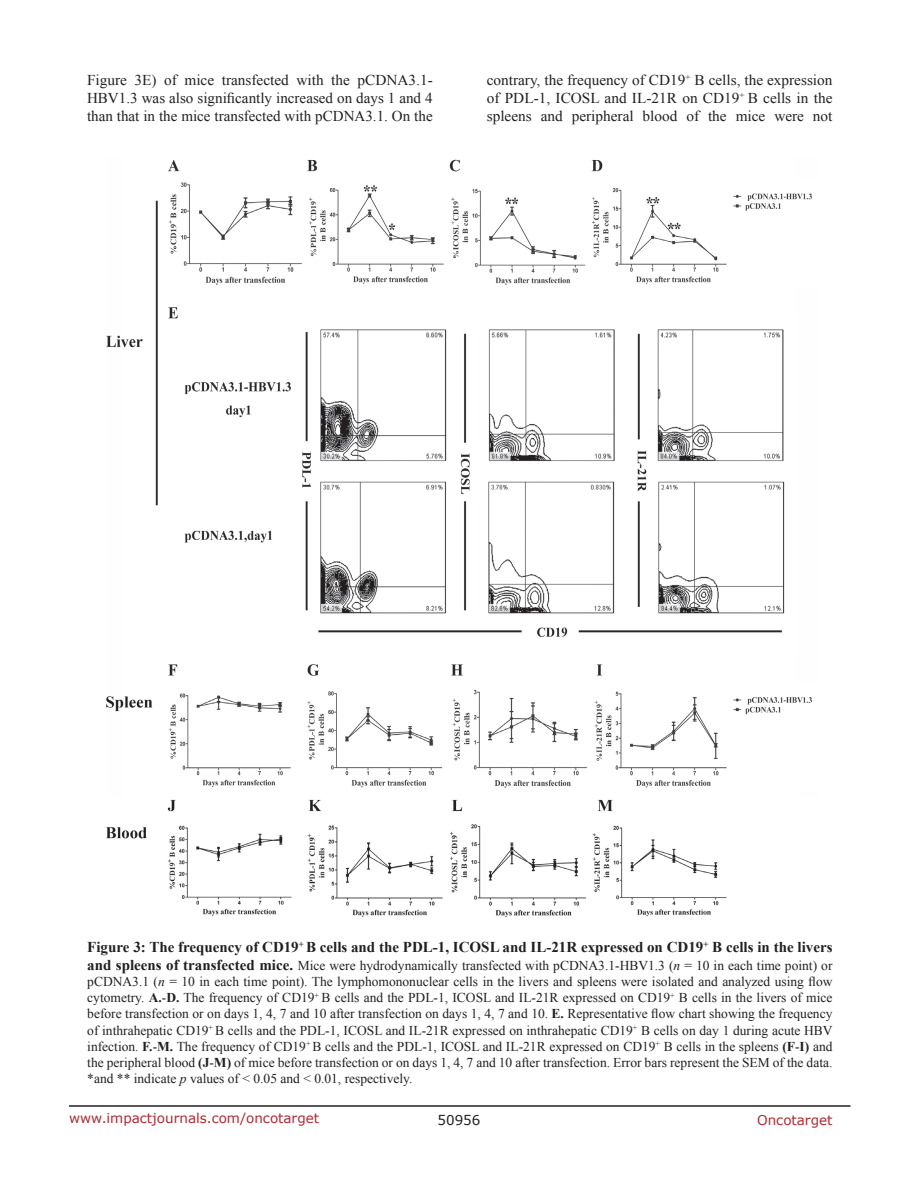
<style>
.page{position:relative;width:918px;height:1188px;background:#fff}
.page>*{position:absolute;margin:0;border:0;box-sizing:border-box;transform-origin:0 0}
.t1{font:15px/18px "Times New Roman";color:#221f22;text-align:justify}
.t2{font:700 15px "Times New Roman";color:#221f22}
.t3{font:13.5px/16.2px "Times New Roman";color:#221f22;text-align:justify}
.t4{font:13.5px "Verdana";color:#ac2b31}
.t5{font:13.5px "Verdana";color:#221f22}
.s1{font-weight:700;font-size:15px}
.s2{font-style:italic}
.s3{font-weight:700}
</style>
<div class="page">
<hr style="left:69px;top:1105px;width:781px;height:2px;background:#231f20">
<img style="left:106px;top:159px;width:706px;height:758px">
<p class="t1" style="left:87px;top:71px;width:347px">Figure 3E) of mice transfected with the pCDNA3.1- HBV1.3 was also significantly increased on days 1 and 4 than that in the mice transfected with pCDNA3.1. On the</p>
<p class="t1" style="left:487px;top:71px;width:347px">contrary, the frequency of CD19<sup>+</sup> B cells, the expression of PDL-1, ICOSL and IL-21R on CD19<sup>+</sup> B cells in the spleens and peripheral blood of the mice were not</p>
<p class="t2" style="left:87px;top:936px;width:747px">Figure 3: The frequency of CD19<sup>+</sup> B cells and the PDL-1, ICOSL and IL-21R expressed on CD19<sup>+</sup> B cells in the livers</p>
<p class="t3" style="left:87px;top:957px;width:747px"><span class="s1">and spleens of transfected mice.</span> Mice were hydrodynamically transfected with pCDNA3.1-HBV1.3 (<span class="s2">n</span> = 10 in each time point) or pCDNA3.1 (<span class="s2">n</span> = 10 in each time point). The lymphomononuclear cells in the livers and spleens were isolated and analyzed using flow cytometry. <span class="s3">A.</span>-<span class="s3">D.</span> The frequency of CD19<sup>+</sup> B cells and the PDL-1, ICOSL and IL-21R expressed on CD19<sup>+</sup> B cells in the livers of mice before transfection or on days 1, 4, 7 and 10 after transfection on days 1, 4, 7 and 10. <span class="s3">E.</span> Representative flow chart showing the frequency of inthrahepatic CD19<sup>+</sup> B cells and the PDL-1, ICOSL and IL-21R expressed on inthrahepatic CD19<sup>+</sup> B cells on day 1 during acute HBV infection. <span class="s3">F.</span>-<span class="s3">M.</span> The frequency of CD19<sup>+</sup> B cells and the PDL-1, ICOSL and IL-21R expressed on CD19<sup>+</sup> B cells in the spleens <span class="s3">(F</span>-<span class="s3">I)</span> and the peripheral blood <span class="s3">(J</span>-<span class="s3">M)</span> of mice before transfection or on days 1, 4, 7 and 10 after transfection. Error bars represent the SEM of the data. *and ** indicate <span class="s2">p</span> values of &lt; 0.05 and &lt; 0.01, respectively.</p>
<p class="t4" style="left:69px;top:1109px;width:252px">www.impactjournals.com/oncotarget</p>
<p class="t5" style="left:438px;top:1111px;width:44px">50956</p>
<p class="t4" style="left:757px;top:1111px;width:77px">Oncotarget</p>
</div>
